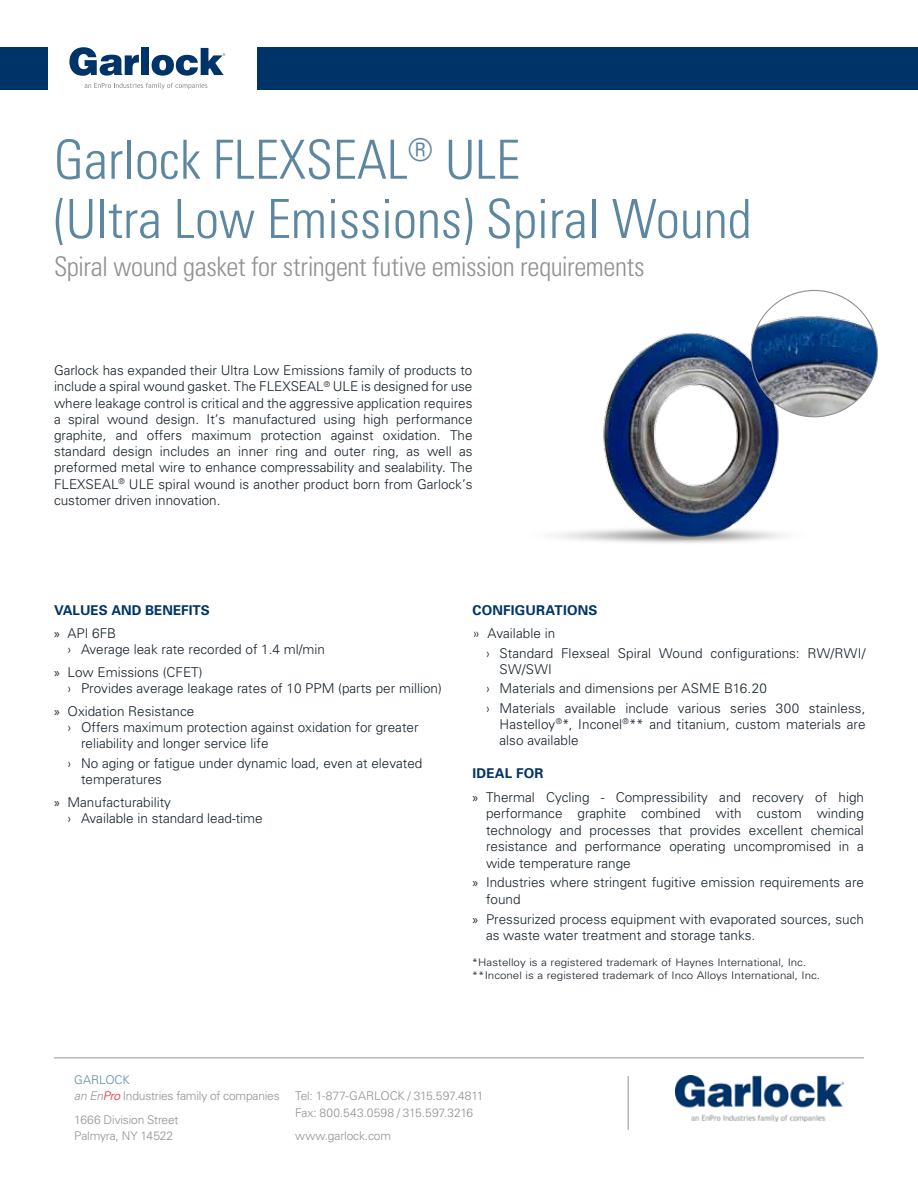
<style>
.page{position:relative;width:918px;height:1188px;background:#fff}
.page>*{position:absolute;margin:0;border:0;box-sizing:border-box;transform-origin:0 0}
.t1{font:300 condensed 54px/59.2px "Univers";color:#5d87a1}
.t2{font:300 condensed 27px "Univers";letter-spacing:-.015em;color:#919195}
.t3{font:300 13.5px/16.2px "Univers";color:#152128}
.t4{font:700 13.5px/23px "Univers";color:#003468}
.t5{font:300 12px/16.5px "Univers";letter-spacing:-.015em;color:#919195}
.t6{font:300 10.5px/12.6px "Univers";color:#152128;scale:1.1 1}
.s1{font-family:"Myriad Pro";font-weight:400;color:#152128}
.s2{font-weight:300;color:#152128}
.s3{font-family:"Myriad Pro";font-weight:400}
.s4{font-weight:700;color:#003468}
.s5{color:#5d87a1}
.s6{font-style:italic}
.s7{font-style:italic;color:#ed1e24}
</style>
<div class="page">
<svg style="left:85px;top:83px;width:122px;height:6px"></svg>
<svg style="left:69px;top:47px;width:70px;height:29px"></svg>
<div style="left:141px;top:48px;width:8px;height:27px;background:#003468"></div>
<svg style="left:152px;top:48px;width:73px;height:28px"></svg>
<img style="left:555px;top:293px;width:318px;height:250px">
<div style="left:0;top:47px;width:47px;height:42px;background:#003468"></div>
<div style="left:258px;top:47px;width:660px;height:42px;background:#003468"></div>
<img style="left:675px;top:1076px;width:169px;height:46px">
<hr style="left:628px;top:1076px;width:1px;height:54px;background:#919195">
<hr style="left:54px;top:1057px;width:810px;height:1px;background:#919195">
<img style="left:751px;top:290px;width:127px;height:127px;border-radius:63px">
<h1 class="t1" style="left:54px;top:129px;width:699px">Garlock FLEXSEAL<sup>®</sup> ULE<br>(Ultra Low Emissions) Spiral Wound</h1>
<h2 class="t2" style="left:54px;top:250px;width:592px">Spiral wound gasket for stringent futive emission requirements</h2>
<p class="t3" style="left:54px;top:362px;width:420px;text-align:justify">Garlock has expanded their Ultra Low Emissions family of products to include a spiral wound gasket. The FLEXSEAL<sup>®</sup> ULE is designed for use where leakage control is critical and the aggressive application requires a spiral wound design. It’s manufactured using high performance graphite, and offers maximum protection against oxidation. The standard design includes an inner ring and outer ring, as well as preformed metal wire to enhance compressability and sealability. The FLEXSEAL<sup>®</sup> ULE spiral wound is another product born from Garlock’s customer driven innovation.</p>
<p class="t4" style="left:54px;top:598px;width:157px">VALUES AND BENEFITS <span class="s1">»</span> <span class="s2">API 6FB</span></p>
<p class="t3" style="left:54px;top:637px;width:273px;line-height:23px;text-indent:14px">› Average leak rate recorded of 1.4 ml/min <span class="s3">»</span> Low Emissions (CFET)</p>
<p class="t3" style="left:54px;top:676px;width:389px;line-height:23px;text-indent:14px">› Provides average leakage rates of 10 PPM (parts per million) <span class="s3">»</span> Oxidation Resistance</p>
<p class="t3" style="left:81px;top:719px;width:339px;text-indent:-14px">› Offers maximum protection against oxidation for greater reliability and longer service life</p>
<p class="t3" style="left:81px;top:755px;width:343px;text-indent:-14px">› No aging or fatigue under dynamic load, even at elevated temperatures</p>
<p class="t3" style="left:68px;top:794px;width:197px;text-indent:-14px"><span class="s3">»</span> Manufacturability<br>› Available in standard lead-time</p>
<p class="t4" style="left:473px;top:598px;width:127px">CONFIGURATIONS</p>
<p class="t3" style="left:486px;top:623px;width:381px;line-height:19.5px;text-indent:-14px">» Available in<br>› Standard Flexseal Spiral Wound configurations: RW/RWI/</p>
<p class="t3" style="left:486px;top:659px;width:381px;line-height:19.5px;text-indent:14px">SW/SWI<br>› Materials and dimensions per ASME B16.20<br>› Materials available include various series 300 stainless,</p>
<p class="t3" style="left:500px;top:716px;width:368px">Hastelloy<sup>®</sup>*, Inconel<sup>®</sup>** and titanium, custom materials are also available</p>
<p class="t3" style="left:473px;top:762px;width:393px;line-height:23.2px"><span class="s4">IDEAL FOR<br></span><span class="s3">»</span> Thermal Cycling - Compressibility and recovery of high</p>
<p class="t3" style="left:486px;top:805px;width:379px;text-align:justify">performance graphite combined with custom winding technology and processes that provides excellent chemical resistance and performance operating uncompromised in a wide temperature range</p>
<p class="t3" style="left:486px;top:874px;width:379px;text-indent:-14px"><span class="s3">»</span> Industries where stringent fugitive emission requirements are found</p>
<p class="t3" style="left:486px;top:910px;width:379px;text-indent:-14px"><span class="s3">»</span> Pressurized process equipment with evaporated sources, such as waste water treatment and storage tanks.</p>
<p class="t6" style="left:472px;top:956px;width:318px">*Hastelloy is a registered trademark of Haynes International, Inc. **Inconel is a registered trademark of Inco Alloys International, Inc.</p>
<p class="t5" style="left:74px;top:1071px;width:207px"><span class="s5">GARLOCK<br></span><span class="s6">an En</span><span class="s7">Pro</span> Industries family of companies</p>
<p class="t5" style="left:74px;top:1111px;width:106px">1666 Division Street<br>Palmyra, NY 14522</p>
<p class="t5" style="left:295px;top:1088px;width:190px">Tel: 1-877-GARLOCK / 315.597.4811<br>Fax: 800.543.0598 / 315.597.3216</p>
<p class="t5" style="left:295px;top:1127px;width:97px">www.garlock.com</p>
</div>
